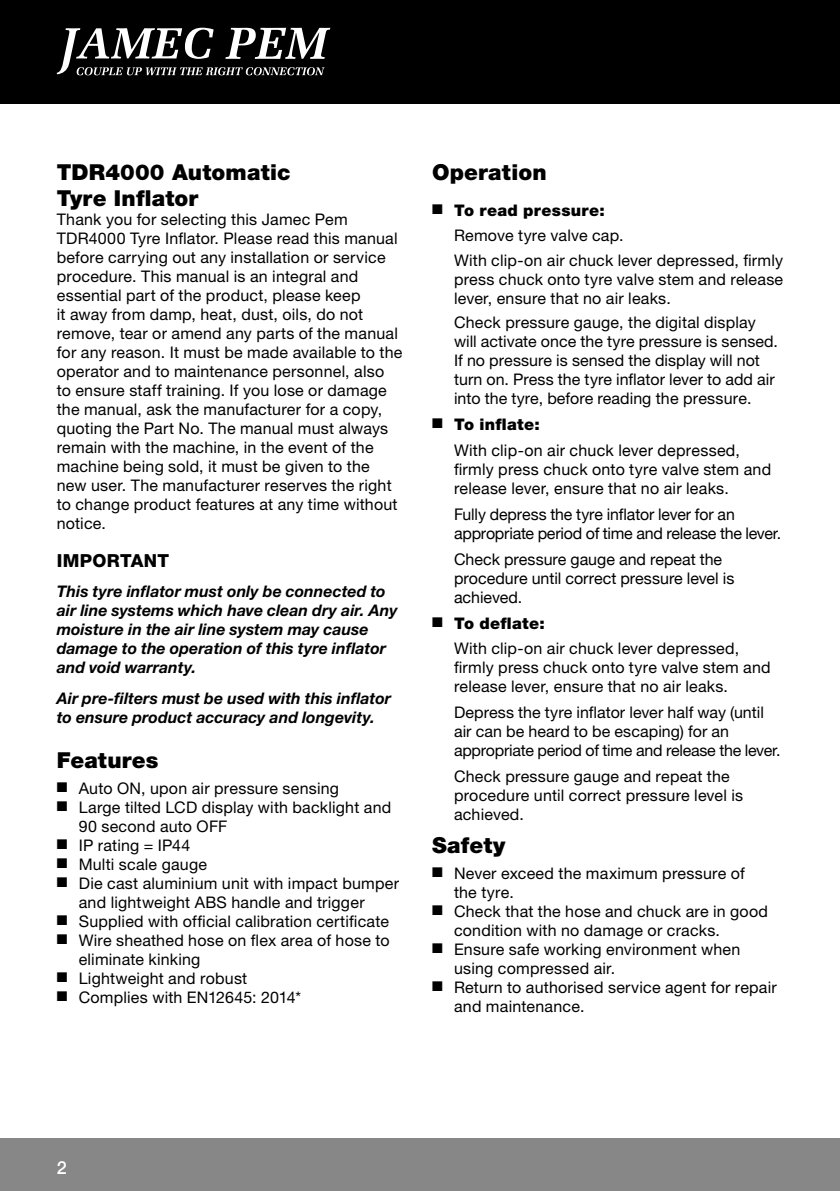
<style>
.page{position:relative;width:840px;height:1191px;background:#fff}
.page>*{position:absolute;margin:0;border:0;box-sizing:border-box;transform-origin:0 0}
.t1{font:900 22px/26.4px "Helvetica Neue";letter-spacing:.005em;color:#000}
.t2{font:800 18px "Helvetica Neue LT Std";letter-spacing:.015em;color:#000}
.t3{font:500 18px "Helvetica Neue LT Std";color:#fff}
.t4{font:16px/19px "Helvetica Neue LT Std";letter-spacing:.01em;color:#000}
.t5{font:16px/19px "Helvetica Neue";color:#000}
.t6{font:italic 700 16px/19px "Helvetica Neue LT Std";color:#000}
.t7{font:900 16px "Helvetica Neue";letter-spacing:.02em;color:#000}
.s1{font-weight:900}
</style>
<div class="page">
<div style="left:0;top:1138px;width:839px;height:53px;background:#878787"></div>
<div style="left:0;top:0;width:839px;height:103px;background:#000"></div>
<svg style="left:57px;top:28px;width:273px;height:47px"></svg>
<h1 class="t1" style="left:57px;top:159px;width:235px">TDR4000 Automatic<br>Tyre Inflator</h1>
<p class="t4" style="left:57px;top:210px;width:347px">Thank you for selecting this Jamec Pem TDR4000 Tyre Inflator. Please read this manual before carrying out any installation or service procedure. This manual is an integral and essential part of the product, please keep<br>it away from damp, heat, dust, oils, do not remove, tear or amend any parts of the manual for any reason. It must be made available to the operator and to maintenance personnel, also to ensure staff training. If you lose or damage the manual, ask the manufacturer for a copy, quoting the Part No. The manual must always remain with the machine, in the event of the machine being sold, it must be given to the new user. The manufacturer reserves the right to change product features at any time without notice.</p>
<p class="t2" style="left:57px;top:550px;width:114px">IMPORTANT</p>
<p class="t6" style="left:57px;top:581px;width:342px">This tyre inflator must only be connected to air line systems which have clean dry air. Any moisture in the air line system may cause damage to the operation of this tyre inflator and void warranty.</p>
<p class="t6" style="left:57px;top:688px;width:335px">Air pre-filters must be used with this inflator to ensure product accuracy and longevity.</p>
<h1 class="t1" style="left:57px;top:747px;width:103px">Features</h1>
<p class="t4" style="left:57px;top:779px;width:284px">■ Auto ON, upon air pressure sensing</p>
<p class="t4" style="left:79px;top:798px;width:314px;text-indent:-22px">■ Large tilted LCD display with backlight and<br>90 second auto OFF</p>
<p class="t4" style="left:57px;top:836px;width:135px">■ IP rating = IP44</p>
<p class="t4" style="left:57px;top:855px;width:152px">■ Multi scale gauge</p>
<p class="t4" style="left:79px;top:874px;width:322px;text-indent:-22px">■ Die cast aluminium unit with impact bumper and lightweight ABS handle and trigger</p>
<p class="t4" style="left:57px;top:912px;width:333px">■ Supplied with official calibration certificate</p>
<p class="t4" style="left:79px;top:931px;width:312px;text-indent:-22px">■ Wire sheathed hose on flex area of hose to eliminate kinking</p>
<p class="t4" style="left:57px;top:969px;width:192px">■ Lightweight and robust</p>
<p class="t4" style="left:57px;top:988px;width:246px">■ Complies with EN12645: 2014*</p>
<h1 class="t1" style="left:432px;top:159px;width:116px">Operation</h1>
<p class="t7" style="left:432px;top:201px;width:174px">■ To read pressure:</p>
<p class="t4" style="left:454px;top:223px;width:330px;line-height:24.6px">Remove tyre valve cap.<br>With clip-on air chuck lever depressed, firmly</p>
<p class="t4" style="left:454px;top:269px;width:330px">press chuck onto tyre valve stem and release lever, ensure that no air leaks.</p>
<p class="t4" style="left:454px;top:313px;width:325px">Check pressure gauge, the digital display will activate once the tyre pressure is sensed.<br>If no pressure is sensed the display will not turn on. Press the tyre inflator lever to add air into the tyre, before reading the pressure.</p>
<p class="t5" style="left:454px;top:411px;width:287px;line-height:25.8px;text-indent:-22px">■ <span class="s1">To inflate:<br></span>With clip-on air chuck lever depressed,</p>
<p class="t5" style="left:453px;top:460px;width:318px">firmly press chuck onto tyre valve stem and release lever, ensure that no air leaks.</p>
<p class="t5" style="left:454px;top:504px;width:329px">Fully depress the tyre inflator lever for an appropriate period of time and release the lever.</p>
<p class="t5" style="left:454px;top:549px;width:282px">Check pressure gauge and repeat the procedure until correct pressure level is achieved.</p>
<p class="t7" style="left:432px;top:613px;width:114px">■ To deflate:</p>
<p class="t4" style="left:454px;top:639px;width:318px">With clip-on air chuck lever depressed, firmly press chuck onto tyre valve stem and release lever, ensure that no air leaks.</p>
<p class="t4" style="left:454px;top:703px;width:328px">Depress the tyre inflator lever half way (until air can be heard to be escaping) for an appropriate period of time and release the lever.</p>
<p class="t4" style="left:454px;top:766px;width:290px">Check pressure gauge and repeat the procedure until correct pressure level is achieved.</p>
<h1 class="t1" style="left:432px;top:831px;width:75px">Safety</h1>
<p class="t4" style="left:454px;top:863px;width:292px;text-indent:-22px">■ Never exceed the maximum pressure of the tyre.</p>
<p class="t4" style="left:454px;top:901px;width:315px;text-indent:-22px">■ Check that the hose and chuck are in good condition with no damage or cracks.</p>
<p class="t4" style="left:454px;top:939px;width:288px;text-indent:-22px">■ Ensure safe working environment when using compressed air.</p>
<p class="t4" style="left:454px;top:977px;width:324px;text-indent:-22px">■ Return to authorised service agent for repair and maintenance.</p>
<p class="t3" style="left:57px;top:1157px;width:12px">2</p>
</div>
